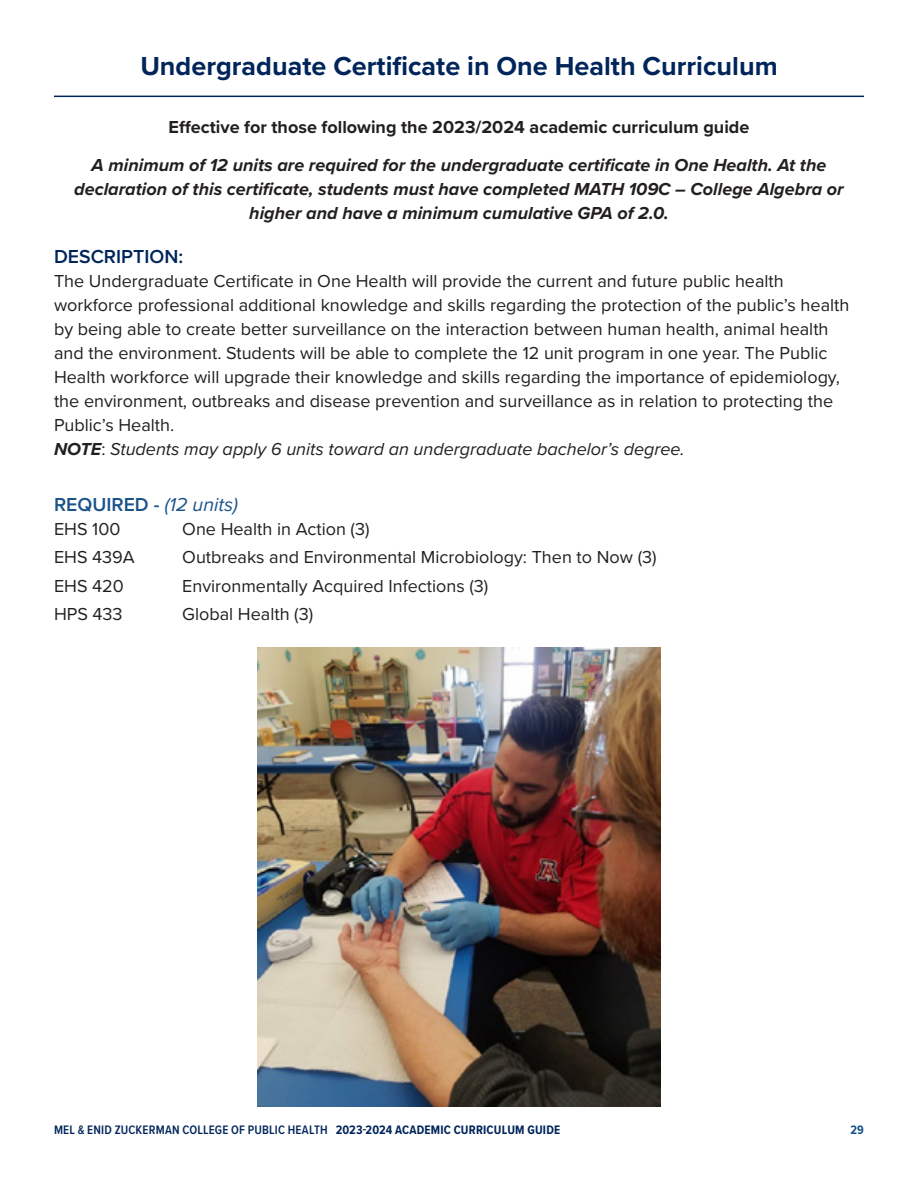
<style>
.page{position:relative;width:918px;height:1188px;background:#fff}
.page>*{position:absolute;margin:0;border:0;box-sizing:border-box;transform-origin:0 0}
.Subhead{font:700 27px "Proxima Nova";color:#00255b}
.Emphasis_Subhead{font:600 19.5px "Proxima Nova";color:#1b5389}
.Core_Emphasis_Head{font:600 19.5px "Proxima Nova";color:#00255b}
.Core_Emphasis_Head-2{font:18px/24px "Proxima Nova";color:#231f20}
.Body_Centered{font:italic 700 18px/24px "Proxima Nova";color:#231f20;text-align:center}
.Unit_List_using_Tabs{font:18px "Proxima Nova";color:#231f20}
.Body_Centered-2{font:700 18px "Proxima Nova";color:#231f20}
.t1{font:600 12.75px "Proxima Nova Cond";letter-spacing:.015em;color:#00255b}
.t2{font:700 12.75px "Proxima Nova Cond";color:#1b5389}
.s1{font-weight:700;font-style:italic}
.s2{font-style:italic}
.s3{font-weight:400;font-style:italic}
.s4{font-weight:700}
</style>
<div class="page">
<img style="left:257px;top:647px;width:404px;height:460px">
<hr style="left:54px;top:96px;width:810px;height:1px;background:#00255b">
<p class="Subhead" style="left:140px;top:46px;width:639px">Undergraduate Certificate in One Health Curriculum</p>
<p class="Body_Centered-2" style="left:169px;top:114px;width:582px">Effective for those following the 2023/2024 academic curriculum guide</p>
<p class="Body_Centered" style="left:74px;top:152px;width:771px">A minimum of 12 units are required for the undergraduate certificate in One Health. At the declaration of this certificate, students must have completed MATH 109C – College Algebra or higher and have a minimum cumulative GPA of 2.0.</p>
<p class="Core_Emphasis_Head" style="left:54px;top:242px;width:131px">DESCRIPTION:</p>
<p class="Core_Emphasis_Head-2" style="left:54px;top:268px;width:797px">The Undergraduate Certificate in One Health will provide the current and future public health workforce professional additional knowledge and skills regarding the protection of the public’s health by being able to create better surveillance on the interaction between human health, animal health and the environment. Students will be able to complete the 12 unit program in one year. The Public Health workforce will upgrade their knowledge and skills regarding the importance of epidemiology, the environment, outbreaks and disease prevention and surveillance as in relation to protecting the Public’s Health.<br><span class="s1">NOTE</span>: <span class="s2">Students may apply 6 units toward an undergraduate bachelor’s degree.</span></p>
<p class="Emphasis_Subhead" style="left:54px;top:490px;width:186px">REQUIRED - <span class="s3">(12 units)</span></p>
<p class="Unit_List_using_Tabs" style="left:54px;top:516px;width:68px">EHS 100</p>
<p class="Unit_List_using_Tabs" style="left:182px;top:516px;width:189px">One Health in Action (3)</p>
<p class="Unit_List_using_Tabs" style="left:54px;top:544px;width:82px">EHS 439A</p>
<p class="Unit_List_using_Tabs" style="left:182px;top:544px;width:476px">Outbreaks and Environmental Microbiology: Then to Now (3)</p>
<p class="Unit_List_using_Tabs" style="left:54px;top:572px;width:71px">EHS 420</p>
<p class="Unit_List_using_Tabs" style="left:182px;top:572px;width:308px">Environmentally Acquired Infections (3)</p>
<p class="Unit_List_using_Tabs" style="left:54px;top:601px;width:70px">HPS 433</p>
<p class="Unit_List_using_Tabs" style="left:182px;top:601px;width:133px">Global Health (3)</p>
<p class="t1" style="left:54px;top:1120px;width:508px">MEL &amp; ENID ZUCKERMAN COLLEGE OF PUBLIC HEALTH <span class="s4">2023-2024 ACADEMIC CURRICULUM GUIDE</span></p>
<p class="t2" style="left:851px;top:1120px;width:15px">29</p>
</div>
